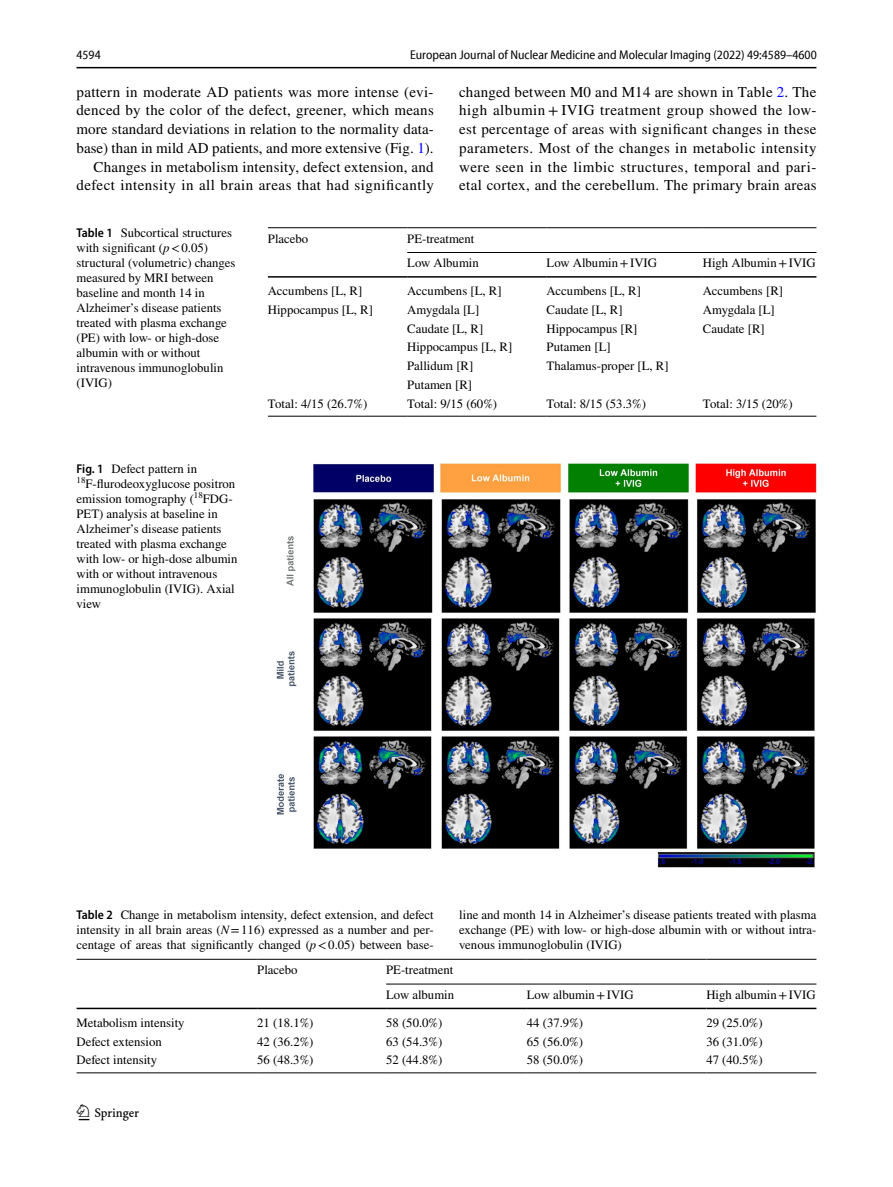
<style>
.page{position:relative;width:893px;height:1187px;background:#fff}
.page>*{position:absolute;margin:0;border:0;box-sizing:border-box;transform-origin:0 0}
.t1{font:22.5px "Springnew Regular 2";color:#000}
.t2{font:15px/18.8px "STIX";letter-spacing:.02em;color:#000;text-align:right}
.t3{font:12.75px/15px "STIX";color:#000}
.t4{font:semi-condensed 12.75px "Myriad Pro Unic";color:#000}
.s1{color:#00f}
.s2{font-family:"Myriad Pro";font-weight:600;font-stretch:semi-condensed}
.s3{font-style:italic}
</style>
<div class="page">
<hr style="left:77px;top:67px;width:739px;height:1px;background:#000">
<hr style="left:268px;top:227px;width:139px;height:1px;background:#000">
<hr style="left:268px;top:276px;width:139px;height:1px;background:#000">
<hr style="left:407px;top:227px;width:140px;height:1px;background:#000">
<hr style="left:547px;top:227px;width:156px;height:1px;background:#000">
<hr style="left:703px;top:227px;width:113px;height:1px;background:#000">
<hr style="left:407px;top:276px;width:140px;height:1px;background:#000">
<hr style="left:547px;top:276px;width:156px;height:1px;background:#000">
<hr style="left:703px;top:276px;width:113px;height:1px;background:#000">
<hr style="left:268px;top:416px;width:139px;height:1px;background:#000">
<hr style="left:407px;top:416px;width:140px;height:1px;background:#000">
<hr style="left:547px;top:416px;width:156px;height:1px;background:#000">
<hr style="left:703px;top:416px;width:113px;height:1px;background:#000">
<hr style="left:407px;top:252px;width:409px;height:1px;background:#000">
<img style="left:276px;top:463px;width:540px;height:404px">
<hr style="left:77px;top:958px;width:180px;height:1px;background:#000">
<hr style="left:257px;top:958px;width:129px;height:1px;background:#000">
<hr style="left:257px;top:1007px;width:129px;height:2px;background:#000">
<hr style="left:386px;top:958px;width:141px;height:1px;background:#000">
<hr style="left:527px;top:958px;width:179px;height:1px;background:#000">
<hr style="left:706px;top:958px;width:110px;height:1px;background:#000">
<hr style="left:77px;top:1007px;width:180px;height:2px;background:#000">
<hr style="left:386px;top:1007px;width:141px;height:2px;background:#000">
<hr style="left:527px;top:1007px;width:179px;height:2px;background:#000">
<hr style="left:706px;top:1007px;width:110px;height:2px;background:#000">
<hr style="left:77px;top:1072px;width:180px;height:1px;background:#000">
<hr style="left:257px;top:1072px;width:129px;height:1px;background:#000">
<hr style="left:386px;top:1072px;width:141px;height:1px;background:#000">
<hr style="left:527px;top:1072px;width:179px;height:1px;background:#000">
<hr style="left:706px;top:1072px;width:110px;height:1px;background:#000">
<hr style="left:386px;top:983px;width:430px;height:1px;background:#000">
<p class="t4" style="left:76px;top:50px;width:26px">4594</p>
<p class="t4" style="left:410px;top:50px;width:408px">European Journal of Nuclear Medicine and Molecular Imaging (2022) 49:4589–4600</p>
<p class="t2" style="left:77px;top:83px;width:359px">pattern in moderate AD patients was more intense (evi&shy;denced by the color of the defect, greener, which means more standard deviations in relation to the normality data&shy;base) than in mild AD patients, and more extensive (Fig. <span class="s1">1</span>).<br>Changes in metabolism intensity, defect extension, and defect intensity in all brain areas that had significantly</p>
<p class="t2" style="left:459px;top:83px;width:359px;text-align:justify">changed between M0 and M14 are shown in Table <span class="s1">2</span>. The high albumin + IVIG treatment group showed the low&shy;est percentage of areas with significant changes in these parameters. Most of the changes in metabolic intensity were seen in the limbic structures, temporal and pari&shy;etal cortex, and the cerebellum. The primary brain areas</p>
<p class="t3" style="left:77px;top:226px;width:160px"><span class="s2">Table 1</span> Subcortical structures with significant (<span class="s3">p</span>&lt;0.05) structural (volumetric) changes measured by MRI between baseline and month 14 in<br>Alzheimer’s disease patients treated with plasma exchange (PE) with low- or high-dose albumin with or without intravenous immunoglobulin (IVIG)</p>
<p class="t3" style="left:268px;top:232px;width:42px">Placebo</p>
<p class="t3" style="left:407px;top:227px;width:73px;line-height:24.5px">PE-treatment<br>Low Albumin</p>
<p class="t3" style="left:547px;top:256px;width:112px">Low Albumin+IVIG</p>
<p class="t3" style="left:703px;top:256px;width:114px">High Albumin+IVIG</p>
<p class="t3" style="left:268px;top:284px;width:96px">Accumbens [L, R]</p>
<p class="t3" style="left:407px;top:284px;width:96px">Accumbens [L, R]</p>
<p class="t3" style="left:547px;top:284px;width:96px">Accumbens [L, R]</p>
<p class="t3" style="left:703px;top:284px;width:82px">Accumbens [R]</p>
<p class="t3" style="left:268px;top:303px;width:107px">Hippocampus [L, R]</p>
<p class="t3" style="left:407px;top:303px;width:74px">Amygdala [L]</p>
<p class="t3" style="left:547px;top:303px;width:78px">Caudate [L, R]</p>
<p class="t3" style="left:703px;top:303px;width:74px">Amygdala [L]</p>
<p class="t3" style="left:407px;top:322px;width:78px">Caudate [L, R]</p>
<p class="t3" style="left:547px;top:322px;width:92px">Hippocampus [R]</p>
<p class="t3" style="left:703px;top:322px;width:63px">Caudate [R]</p>
<p class="t3" style="left:407px;top:340px;width:107px">Hippocampus [L, R]</p>
<p class="t3" style="left:547px;top:340px;width:66px">Putamen [L]</p>
<p class="t3" style="left:407px;top:359px;width:68px">Pallidum [R]</p>
<p class="t3" style="left:547px;top:359px;width:124px">Thalamus-proper [L, R]</p>
<p class="t3" style="left:407px;top:378px;width:66px">Putamen [R]</p>
<p class="t3" style="left:268px;top:397px;width:101px">Total: 4/15 (26.7%)</p>
<p class="t3" style="left:407px;top:397px;width:91px">Total: 9/15 (60%)</p>
<p class="t3" style="left:547px;top:397px;width:101px">Total: 8/15 (53.3%)</p>
<p class="t3" style="left:703px;top:397px;width:91px">Total: 3/15 (20%)</p>
<p class="t3" style="left:77px;top:462px;width:163px"><span class="s2">Fig. 1</span> Defect pattern in<br><sup>18</sup>F-flurodeoxyglucose positron emission tomography (<sup>18</sup>FDG-<br>PET) analysis at baseline in<br>Alzheimer’s disease patients treated with plasma exchange with low- or high-dose albumin with or without intravenous immunoglobulin (IVIG). Axial view</p>
<p class="t3" style="left:77px;top:907px;width:359px;text-align:justify"><span class="s2">Table 2</span> Change in metabolism intensity, defect extension, and defect intensity in all brain areas (<span class="s3">N</span>=116) expressed as a number and per&shy;centage of areas that significantly changed (<span class="s3">p</span>&lt;0.05) between base-</p>
<p class="t3" style="left:459px;top:907px;width:359px;text-align:justify">line and month 14 in Alzheimer’s disease patients treated with plasma exchange (PE) with low- or high-dose albumin with or without intra&shy;venous immunoglobulin (IVIG)</p>
<p class="t3" style="left:257px;top:963px;width:42px">Placebo</p>
<p class="t3" style="left:386px;top:958px;width:70px;line-height:24.5px">PE-treatment<br>Low albumin</p>
<p class="t3" style="left:527px;top:987px;width:108px">Low albumin+IVIG</p>
<p class="t3" style="left:706px;top:987px;width:111px">High albumin+IVIG</p>
<p class="t3" style="left:77px;top:1015px;width:110px">Metabolism intensity</p>
<p class="t3" style="left:257px;top:1015px;width:58px">21 (18.1%)</p>
<p class="t3" style="left:386px;top:1015px;width:58px">58 (50.0%)</p>
<p class="t3" style="left:527px;top:1015px;width:58px">44 (37.9%)</p>
<p class="t3" style="left:706px;top:1015px;width:58px">29 (25.0%)</p>
<p class="t3" style="left:77px;top:1034px;width:87px">Defect extension</p>
<p class="t3" style="left:257px;top:1034px;width:58px">42 (36.2%)</p>
<p class="t3" style="left:386px;top:1034px;width:58px">63 (54.3%)</p>
<p class="t3" style="left:527px;top:1034px;width:58px">65 (56.0%)</p>
<p class="t3" style="left:706px;top:1034px;width:58px">36 (31.0%)</p>
<p class="t3" style="left:77px;top:1053px;width:82px">Defect intensity</p>
<p class="t3" style="left:257px;top:1053px;width:58px">56 (48.3%)</p>
<p class="t3" style="left:386px;top:1053px;width:58px">52 (44.8%)</p>
<p class="t3" style="left:527px;top:1053px;width:58px">58 (50.0%)</p>
<p class="t3" style="left:706px;top:1053px;width:58px">47 (40.5%)</p>
<h1 class="t1" style="left:79px;top:1104px;width:62px">1 3</h1>
</div>
